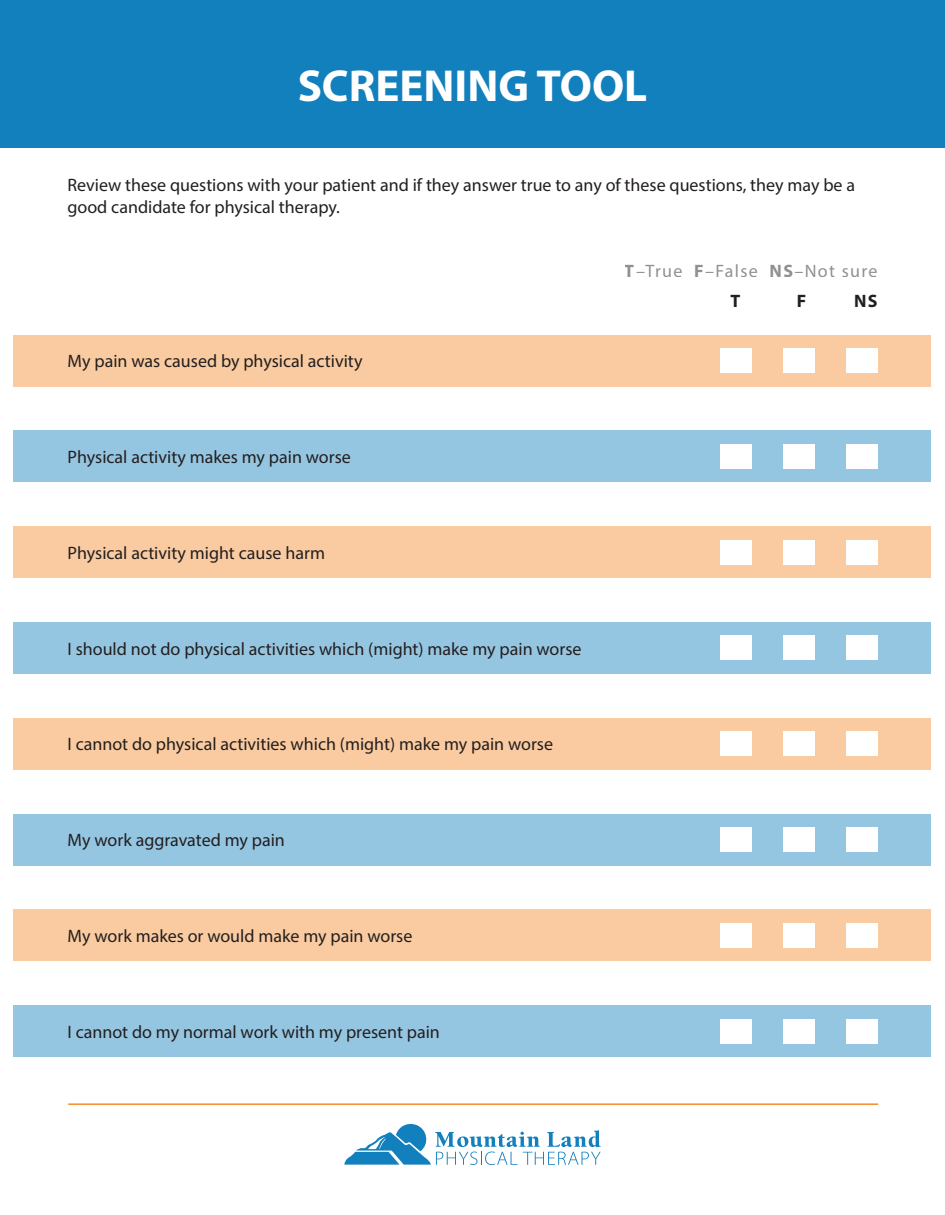
<style>
.page{position:relative;width:945px;height:1215px;background:#fff}
.page>*{position:absolute;margin:0;border:0;box-sizing:border-box;transform-origin:0 0}
.t1{font:700 45px "Myriad Pro";color:#fff}
.t2{font:18px/21.6px "Myriad Pro";color:#231f20}
.t3{font:18px/30px "Myriad Pro";letter-spacing:.075em;color:#231f20}
.t4{font:700 18px "Myriad Pro";color:#231f20}
.s1{font-weight:700}
</style>
<div class="page">
<div style="left:0;top:0;width:945px;height:148px;background:#1280bc"></div>
<svg style="left:344px;top:1124px;width:257px;height:41px"></svg>
<hr style="left:68px;top:1103px;width:810px;height:2px;background:#f68c2b">
<div style="left:14px;top:335px;width:918px;height:51px;background:#facba0"></div>
<div style="left:846px;top:348px;width:32px;height:25px;background:#fff"></div>
<div style="left:720px;top:348px;width:31px;height:25px;background:#fff"></div>
<div style="left:783px;top:348px;width:31px;height:25px;background:#fff"></div>
<div style="left:14px;top:526px;width:918px;height:52px;background:#facba0"></div>
<div style="left:846px;top:540px;width:32px;height:25px;background:#fff"></div>
<div style="left:720px;top:540px;width:31px;height:25px;background:#fff"></div>
<div style="left:783px;top:540px;width:31px;height:25px;background:#fff"></div>
<div style="left:14px;top:718px;width:918px;height:52px;background:#facba0"></div>
<div style="left:846px;top:731px;width:32px;height:25px;background:#fff"></div>
<div style="left:720px;top:731px;width:31px;height:25px;background:#fff"></div>
<div style="left:783px;top:731px;width:31px;height:25px;background:#fff"></div>
<div style="left:14px;top:909px;width:918px;height:52px;background:#facba0"></div>
<div style="left:846px;top:923px;width:32px;height:25px;background:#fff"></div>
<div style="left:720px;top:923px;width:31px;height:25px;background:#fff"></div>
<div style="left:783px;top:923px;width:31px;height:25px;background:#fff"></div>
<div style="left:14px;top:430px;width:918px;height:52px;background:#95c6e1"></div>
<div style="left:846px;top:444px;width:32px;height:25px;background:#fff"></div>
<div style="left:720px;top:444px;width:31px;height:25px;background:#fff"></div>
<div style="left:783px;top:444px;width:31px;height:25px;background:#fff"></div>
<div style="left:14px;top:622px;width:918px;height:52px;background:#95c6e1"></div>
<div style="left:846px;top:636px;width:32px;height:24px;background:#fff"></div>
<div style="left:720px;top:636px;width:31px;height:24px;background:#fff"></div>
<div style="left:783px;top:636px;width:31px;height:24px;background:#fff"></div>
<div style="left:14px;top:814px;width:918px;height:51px;background:#95c6e1"></div>
<div style="left:846px;top:827px;width:32px;height:25px;background:#fff"></div>
<div style="left:720px;top:827px;width:31px;height:25px;background:#fff"></div>
<div style="left:783px;top:827px;width:31px;height:25px;background:#fff"></div>
<div style="left:14px;top:1005px;width:918px;height:52px;background:#95c6e1"></div>
<div style="left:846px;top:1019px;width:32px;height:25px;background:#fff"></div>
<div style="left:720px;top:1019px;width:31px;height:25px;background:#fff"></div>
<div style="left:783px;top:1019px;width:31px;height:25px;background:#fff"></div>
<h1 class="t1" style="left:298px;top:57px;width:351px">SCREENING TOOL</h1>
<p class="t2" style="left:68px;top:174px;width:789px">Review these questions with your patient and if they answer true to any of these questions, they may be a good candidate for physical therapy.</p>
<p class="t2" style="left:68px;top:350px;width:296px">My pain was caused by physical activity</p>
<p class="t2" style="left:68px;top:446px;width:285px">Physical activity makes my pain worse</p>
<p class="t2" style="left:68px;top:542px;width:259px">Physical activity might cause harm</p>
<p class="t2" style="left:68px;top:638px;width:515px">I should not do physical activities which (might) make my pain worse</p>
<p class="t2" style="left:68px;top:733px;width:487px">I cannot do physical activities which (might) make my pain worse</p>
<p class="t2" style="left:68px;top:829px;width:219px">My work aggravated my pain</p>
<p class="t2" style="left:68px;top:925px;width:346px">My work makes or would make my pain worse</p>
<p class="t2" style="left:68px;top:1021px;width:374px">I cannot do my normal work with my present pain</p>
<p class="t3" style="left:731px;top:255px;width:148px;text-indent:-106px"><span class="s1">T</span>–True <span class="s1">F</span>–False <span class="s1">NS</span>–Not sure<br><span class="s1">T</span></p>
<p class="t4" style="left:797px;top:289px;width:11px">F</p>
<p class="t4" style="left:854px;top:289px;width:25px">NS</p>
</div>
